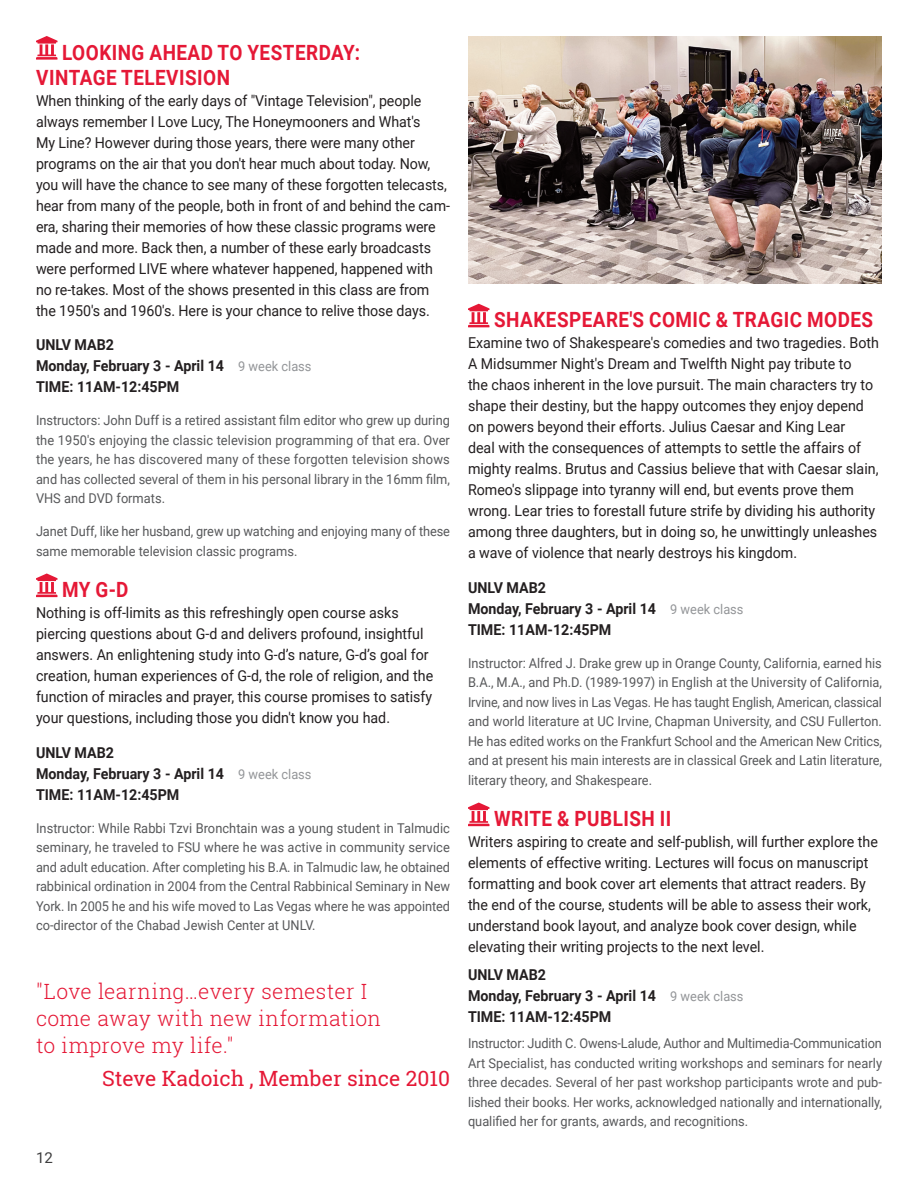
<style>
.page{position:relative;width:918px;height:1188px;background:#fff}
.page>*{position:absolute;margin:0;border:0;box-sizing:border-box;transform-origin:0 0}
.t1{font:700 21px/25.2px "Roboto";letter-spacing:.025em;color:#e51836;scale:.9 1}
.Testimonial{font:300 21px/27px "Roboto Slab";letter-spacing:.01em;color:#e51836}
.Testimonial_Signature{font:21px "Roboto Slab";color:#e51836}
.Description{font:15px/21px "Roboto";color:#231f20;scale:.95 1}
.Date___Time{font:700 15px/21px "Roboto";color:#231f20;scale:.95 1}
.t2{font:15px "Roboto";color:#3e3e3f}
.Coordinator_Info{font:13.5px/19.5px "Roboto";color:#57585a;text-align:justify;scale:.95 1}
.s1{font-weight:400;font-size:13.5px;color:#939598}
</style>
<div class="page">
<svg style="left:36px;top:36px;width:22px;height:24px"></svg>
<svg style="left:36px;top:574px;width:22px;height:23px"></svg>
<svg style="left:468px;top:304px;width:22px;height:23px"></svg>
<svg style="left:468px;top:803px;width:22px;height:23px"></svg>
<img style="left:468px;top:36px;width:414px;height:248px">
<h2 class="t1" style="left:36px;top:39px;width:361px;text-indent:26px">LOOKING AHEAD TO YESTERDAY:<br>VINTAGE TELEVISION</h2>
<p class="Description" style="left:36px;top:89px;width:437px">When thinking of the early days of "Vintage Television", people always remember I Love Lucy, The Honeymooners and What's<br>My Line? However during those years, there were many other programs on the air that you don't hear much about today. Now, you will have the chance to see many of these forgotten telecasts, hear from many of the people, both in front of and behind the cam&shy;era, sharing their memories of how these classic programs were made and more. Back then, a number of these early broadcasts were performed LIVE where whatever happened, happened with no re-takes. Most of the shows presented in this class are from the 1950's and 1960's. Here is your chance to relive those days.</p>
<p class="Date___Time" style="left:36px;top:334px;width:292px">UNLV MAB2<br>Monday, February 3 - April 14 <span class="s1">9 week class<br></span>TIME: 11AM-12:45PM</p>
<p class="Coordinator_Info" style="left:36px;top:410px;width:437px">Instructors: John Duff is a retired assistant film editor who grew up during the 1950's enjoying the classic television programming of that era. Over the years, he has discovered many of these forgotten television shows and has collected several of them in his personal library in the 16mm film, VHS and DVD formats.</p>
<p class="Coordinator_Info" style="left:36px;top:521px;width:437px">Janet Duff, like her husband, grew up watching and enjoying many of these same memorable television classic programs.</p>
<h2 class="t1" style="left:62px;top:576px;width:75px">MY G-D</h2>
<p class="Description" style="left:36px;top:602px;width:420px">Nothing is off-limits as this refreshingly open course asks piercing questions about G-d and delivers profound, insightful answers. An enlightening study into G-d’s nature, G-d’s goal for creation, human experiences of G-d, the role of religion, and the function of miracles and prayer, this course promises to satisfy your questions, including those you didn't know you had.</p>
<p class="Date___Time" style="left:36px;top:741px;width:292px">UNLV MAB2<br>Monday, February 3 - April 14 <span class="s1">9 week class<br></span>TIME: 11AM-12:45PM</p>
<p class="Coordinator_Info" style="left:36px;top:818px;width:437px">Instructor: While Rabbi Tzvi Bronchtain was a young student in Talmudic seminary, he traveled to FSU where he was active in community service and adult education. After completing his B.A. in Talmudic law, he obtained rabbinical ordination in 2004 from the Central Rabbinical Seminary in New York. In 2005 he and his wife moved to Las Vegas where he was appointed co-director of the Chabad Jewish Center at UNLV.</p>
<p class="Testimonial" style="left:36px;top:977px;width:347px">"Love learning…every semester I come away with new information to improve my life."</p>
<p class="Testimonial_Signature" style="left:102px;top:1064px;width:349px">Steve Kadoich , Member since 2010</p>
<p class="t2" style="left:36px;top:1147px;width:18px">12</p>
<h2 class="t1" style="left:494px;top:307px;width:423px">SHAKESPEARE'S COMIC &amp; TRAGIC MODES</h2>
<p class="Description" style="left:468px;top:332px;width:434px">Examine two of Shakespeare's comedies and two tragedies. Both A Midsummer Night's Dream and Twelfth Night pay tribute to<br>the chaos inherent in the love pursuit. The main characters try to shape their destiny, but the happy outcomes they enjoy depend on powers beyond their efforts. Julius Caesar and King Lear<br>deal with the consequences of attempts to settle the affairs of mighty realms. Brutus and Cassius believe that with Caesar slain, Romeo's slippage into tyranny will end, but events prove them wrong. Lear tries to forestall future strife by dividing his authority among three daughters, but in doing so, he unwittingly unleashes a wave of violence that nearly destroys his kingdom.</p>
<p class="Date___Time" style="left:468px;top:576px;width:292px">UNLV MAB2<br>Monday, February 3 - April 14 <span class="s1">9 week class<br></span>TIME: 11AM-12:45PM</p>
<p class="Coordinator_Info" style="left:468px;top:653px;width:437px">Instructor: Alfred J. Drake grew up in Orange County, California, earned his B.A., M.A., and Ph.D. (1989-1997) in English at the University of California, Irvine, and now lives in Las Vegas. He has taught English, American, classical and world literature at UC Irvine, Chapman University, and CSU Fullerton.<br>He has edited works on the Frankfurt School and the American New Critics, and at present his main interests are in classical Greek and Latin literature, literary theory, and Shakespeare.</p>
<h2 class="t1" style="left:494px;top:805px;width:198px">WRITE &amp; PUBLISH II</h2>
<p class="Description" style="left:468px;top:831px;width:433px">Writers aspiring to create and self-publish, will further explore the elements of effective writing. Lectures will focus on manuscript formatting and book cover art elements that attract readers. By the end of the course, students will be able to assess their work, understand book layout, and analyze book cover design, while elevating their writing projects to the next level.</p>
<p class="Date___Time" style="left:468px;top:964px;width:292px">UNLV MAB2<br>Monday, February 3 - April 14 <span class="s1">9 week class<br></span>TIME: 11AM-12:45PM</p>
<p class="Coordinator_Info" style="left:468px;top:1033px;width:437px">Instructor: Judith C. Owens-Lalude, Author and Multimedia-Communication Art Specialist, has conducted writing workshops and seminars for nearly three decades. Several of her past workshop participants wrote and pub&shy;lished their books. Her works, acknowledged nationally and internationally, qualified her for grants, awards, and recognitions.</p>
</div>
